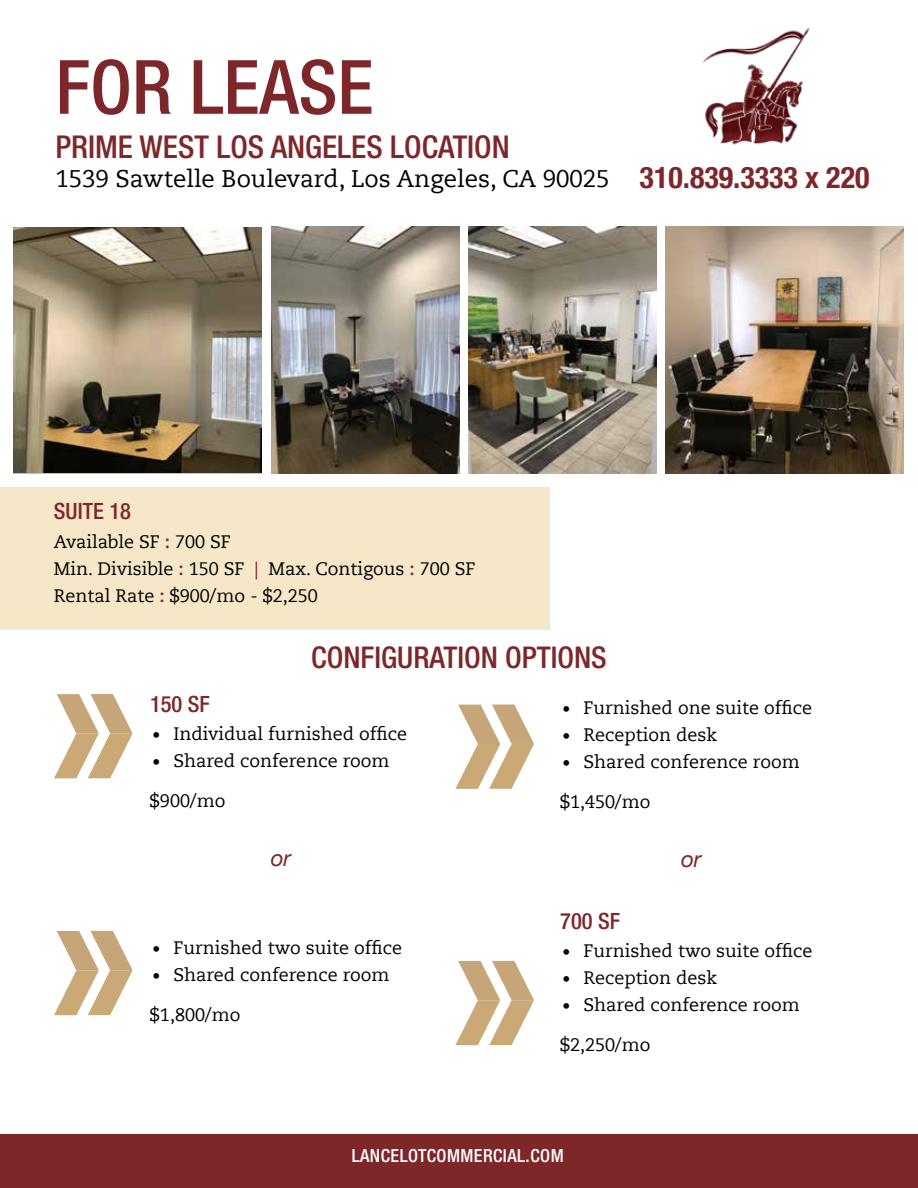
<style>
.page{position:relative;width:918px;height:1188px;background:#fff}
.page>*{position:absolute;margin:0;border:0;box-sizing:border-box;transform-origin:0 0}
.t1{font:500 condensed 75px "Helvetica Neue";color:#7e272a}
.t2{font:45px "Caecilia Com 55 Roman";color:#000}
.t3{font:500 condensed 31.5px "Helvetica Neue";color:#7e272a}
.t4{font:500 condensed 30px "Helvetica Neue";color:#7e272a}
.t5{font:700 condensed 30px "Helvetica Neue";color:#7e272a}
.t6{font:24px "Caecilia Com 55 Roman";color:#000}
.t7{font:500 condensed 22.5px "Helvetica Neue";color:#7e272a}
.t8{font:italic 22.5px "Helvetica Neue";color:#7e272a}
.t9{font:18px/27px "Caecilia Com 55 Roman";color:#000}
.t10{font:500 condensed 18px "Helvetica Neue";letter-spacing:.025em;color:#fff}
.s1{font-family:"Caecilia Com 75";font-weight:700;color:#7e272a}
.s2{color:#7e272a}
</style>
<div class="page">
<img style="left:14px;top:227px;width:247px;height:246px">
<img style="left:665px;top:227px;width:239px;height:246px">
<div style="left:0;top:1134px;width:918px;height:54px;background:#7e272a"></div>
<img style="left:702px;top:27px;width:108px;height:118px">
<img style="left:272px;top:227px;width:187px;height:246px">
<div style="left:0;top:487px;width:549px;height:143px;background:#f5e7c8"></div>
<svg style="left:54px;top:694px;width:79px;height:84px"></svg>
<svg style="left:54px;top:931px;width:79px;height:84px"></svg>
<svg style="left:455px;top:705px;width:79px;height:84px"></svg>
<svg style="left:455px;top:961px;width:79px;height:84px"></svg>
<img style="left:468px;top:227px;width:188px;height:246px">
<h1 class="t1" style="left:56px;top:42px;width:320px">FOR LEASE</h1>
<h3 class="t3" style="left:56px;top:128px;width:456px">PRIME WEST LOS ANGELES LOCATION</h3>
<h3 class="t6" style="left:56px;top:163px;width:556px">1539 Sawtelle Boulevard, Los Angeles, CA 90025</h3>
<h3 class="t5" style="left:640px;top:152px;width:231px">310.839.3333 x 220</h3>
<p class="t7" style="left:54px;top:498px;width:78px">SUITE 18</p>
<p class="t9" style="left:54px;top:528px;width:423px">Available SF <span class="s1">:</span> 700 SF<br>Min. Divisible <span class="s1">:</span> 150 SF <span class="s2">|</span> Max. Contigous <span class="s1">:</span> 700 SF<br>Rental Rate <span class="s1">:</span> $900/mo - $2,250</p>
<h3 class="t4" style="left:311px;top:640px;width:297px">CONFIGURATION OPTIONS</h3>
<p class="t7" style="left:150px;top:690px;width:61px">150 SF</p>
<h2 class="t2" style="left:150px;top:692px;width:14px">.</h2>
<p class="t9" style="left:173px;top:720px;width:235px">Individual furnished office</p>
<h2 class="t2" style="left:150px;top:719px;width:14px">.</h2>
<p class="t9" style="left:173px;top:747px;width:218px">Shared conference room</p>
<p class="t9" style="left:150px;top:787px;width:77px">$900/mo</p>
<p class="t8" style="left:271px;top:842px;width:22px">or</p>
<h2 class="t2" style="left:150px;top:906px;width:14px">.</h2>
<p class="t9" style="left:173px;top:934px;width:230px">Furnished two suite office</p>
<h2 class="t2" style="left:150px;top:933px;width:14px">.</h2>
<p class="t9" style="left:173px;top:961px;width:218px">Shared conference room</p>
<p class="t9" style="left:150px;top:1001px;width:92px">$1,800/mo</p>
<h2 class="t2" style="left:560px;top:665px;width:14px">.</h2>
<p class="t9" style="left:584px;top:694px;width:230px">Furnished one suite office</p>
<h2 class="t2" style="left:560px;top:692px;width:14px">.</h2>
<p class="t9" style="left:584px;top:721px;width:135px">Reception desk</p>
<h2 class="t2" style="left:560px;top:719px;width:14px">.</h2>
<p class="t9" style="left:584px;top:748px;width:218px">Shared conference room</p>
<p class="t9" style="left:560px;top:788px;width:92px">$1,450/mo</p>
<p class="t8" style="left:681px;top:843px;width:22px">or</p>
<p class="t7" style="left:560px;top:908px;width:61px">700 SF</p>
<h2 class="t2" style="left:560px;top:909px;width:14px">.</h2>
<p class="t9" style="left:584px;top:937px;width:230px">Furnished two suite office</p>
<h2 class="t2" style="left:560px;top:936px;width:14px">.</h2>
<p class="t9" style="left:584px;top:964px;width:135px">Reception desk</p>
<h2 class="t2" style="left:560px;top:963px;width:14px">.</h2>
<p class="t9" style="left:584px;top:991px;width:218px">Shared conference room</p>
<p class="t9" style="left:560px;top:1031px;width:92px">$2,250/mo</p>
<p class="t10" style="left:352px;top:1144px;width:213px">LANCELOTCOMMERCIAL.COM</p>
</div>
